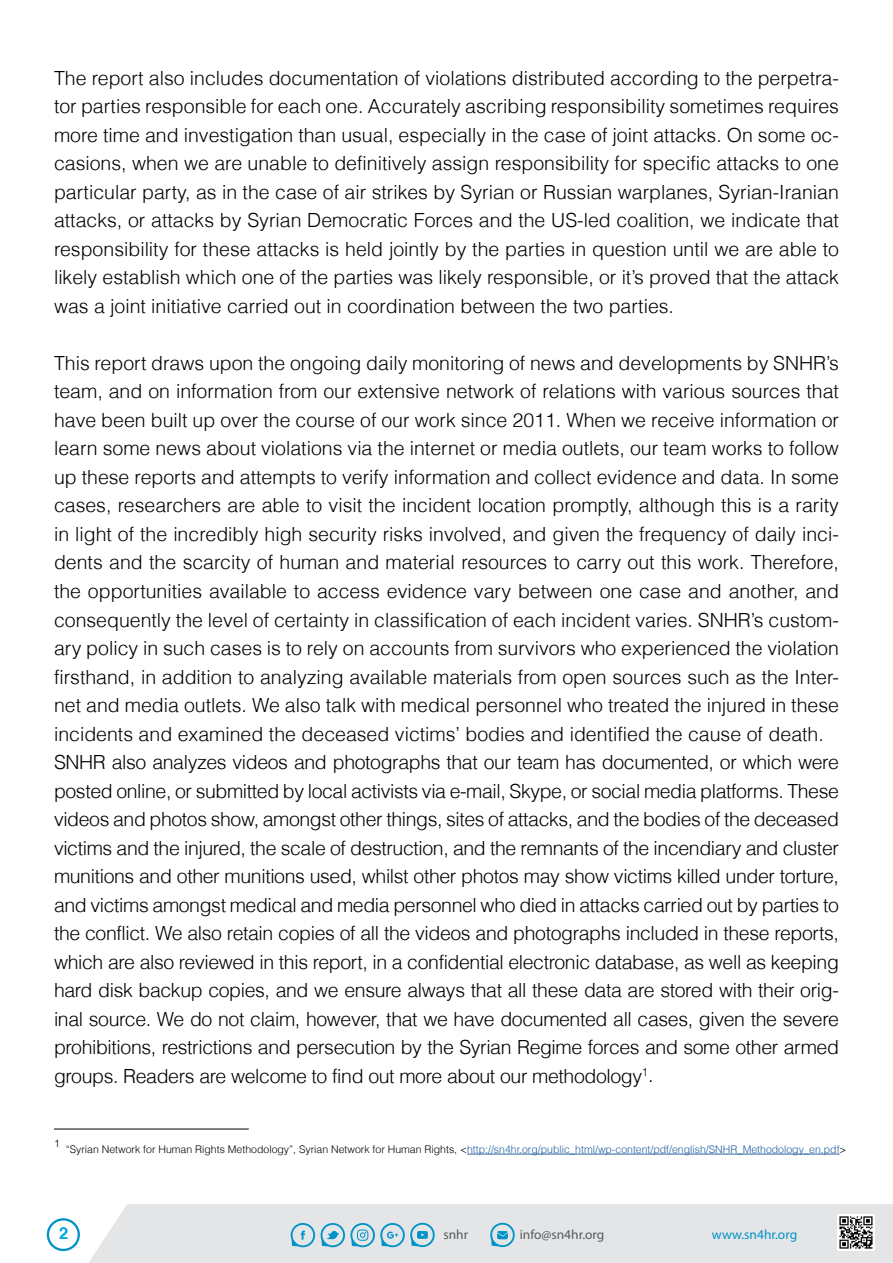
<style>
.page{position:relative;width:893px;height:1263px;background:#fff}
.page>*{position:absolute;margin:0;border:0;box-sizing:border-box;transform-origin:0 0}
.t1{font:300 19.5px/28.5px "Helvetica";color:#000;text-align:justify}
.t2{font:300 19.5px/28.5px "Helvetica";letter-spacing:-.02em;color:#000}
.t3{font:700 16.5px "Helvetica";color:#00a4e2}
.t4{font:13.35px "Myriad Pro";color:#58595b}
.t5{font:13.35px "Myriad Pro";color:#0092c8}
.t6{font:300 11.4px "Helvetica";color:#000}
.t7{font:300 10.5px "Helvetica";color:#215e9e}
.t8{font:300 10.5px "Helvetica";color:#000}
.s1{color:#000}
</style>
<div class="page">
<div style="left:89px;top:1204px;width:804px;height:59px;background:#e4e5e6"></div>
<svg style="left:291px;top:1223px;width:24px;height:24px"></svg>
<svg style="left:321px;top:1223px;width:114px;height:24px;background:#a1ccdd"></svg>
<svg style="left:490px;top:1223px;width:25px;height:24px"></svg>
<img style="left:837px;top:1214px;width:37px;height:37px">
<svg style="left:47px;top:1218px;width:33px;height:33px"></svg>
<hr style="left:54px;top:1129px;width:195px;height:1px;background:#000">
<hr style="left:467px;top:1154px;width:373px;height:1px;background:#215e9e">
<p class="t1" style="left:54px;top:63px;width:786px">The report also includes documentation of violations distributed according to the perpetra-</p>
<p class="t1" style="left:54px;top:92px;width:786px">tor parties responsible for each one. Accurately ascribing responsibility sometimes requires</p>
<p class="t1" style="left:54px;top:120px;width:786px">more time and investigation than usual, especially in the case of joint attacks. On some oc-</p>
<p class="t1" style="left:54px;top:177px;width:786px">particular party, as in the case of air strikes by Syrian or Russian warplanes, Syrian-Iranian attacks, or attacks by Syrian Democratic Forces and the US-led coalition, we indicate that responsibility for these attacks is held jointly by the parties in question until we are able to likely establish which one of the parties was likely responsible, or s’i t proved that the attack was a joint initiative carried out in coordination between the two parties.</p>
<p class="t1" style="left:54px;top:348px;width:786px">This report draws upon the ongoing daily monitoring of news and developments by SNHRs’ team, and on information from our extensive network of relations with various sources that have been built up over the course of our work since 2011. When we receive information or learn some news about violations via the internet or media outlets, our team works to follow up these reports and attempts to verify information and collect evidence and data In. some cases, researchers are able to visit the incident location promptly, although this is a rarity</p>
<p class="t1" style="left:54px;top:548px;width:786px">dents and the scarcity of human and material resources to carry out this work. Therefore,</p>
<p class="t1" style="left:54px;top:149px;width:786px">casions, when we are unable to definitively assign responsibility for specific attacks to one</p>
<p class="t1" style="left:54px;top:520px;width:786px">in light of the incredibly high security risks involved, and given the frequency of daily inci-</p>
<p class="t1" style="left:54px;top:577px;width:786px">the opportunities available to access evidence vary between one case and another, and</p>
<p class="t1" style="left:54px;top:634px;width:786px">ary policy in such cases is to rely on accounts from survivors who experienced the violation</p>
<p class="t1" style="left:54px;top:605px;width:786px">consequently the level of certainty in classification of each incident varies. SNHRs’ custom-</p>
<p class="t1" style="left:54px;top:662px;width:786px">firsthand in, addition to analyzing available materials from open sources such as the Inter-</p>
<p class="t2" style="left:54px;top:719px;width:786px">incidents and examined the deceased victims’ bodies and identified the cause of death.<br>SNHR also analyzes videos and photographs that our team has documented, or which were posted online, or submitted by local activists via -e mail, Skype, or social media platforms. These videos and photos show, amongst other things, sites of attacks, and the bodies of the deceased victims and the injured, the scale of destruction, and the remnants of the incendiary and cluster munitions and other munitions used, whilst other photos may show victims killed under torture, and victims amongst medical and media personnel who died in attacks carried out by parties to the conflict. We also retain copies of all the videos and photographs included in these reports, which are also reviewed in this report in, a confidential electronic database, as well as keeping</p>
<p class="t2" style="left:54px;top:1004px;width:786px">inal source. We do not claim, however, that we have documented all cases, given the severe</p>
<p class="t1" style="left:54px;top:691px;width:786px">net and media outlets. We also talk with medical personnel who treated the injured in these</p>
<p class="t2" style="left:54px;top:976px;width:786px">hard disk backup copies, and we ensure always that all these data are stored with their orig-</p>
<p class="t2" style="left:54px;top:1033px;width:786px">prohibitions, restrictions and persecution by the Syrian Regime forces and some other armed</p>
<p class="t6" style="left:642px;top:1065px;width:8px">1</p>
<p class="t2" style="left:54px;top:1061px;width:601px">groups. Readers are welcome to find out more about our methodology .</p>
<p class="t8" style="left:54px;top:1137px;width:7px">1</p>
<p class="t7" style="left:66px;top:1143px;width:782px"><span class="s1">“Syrian Network for Human Rights Methodology ,” Syrian Network for Human Rights &lt;,</span> http://sn4hr.org/public_html/wp-content/pdf/english/SNHR_Methodology_en.pdf<span class="s1">&lt;</span></p>
<p class="t3" style="left:59px;top:1220px;width:11px">2</p>
<p class="t4" style="left:443px;top:1226px;width:26px">snhr</p>
<p class="t4" style="left:520px;top:1226px;width:86px">info@sn4hr.org</p>
<p class="t5" style="left:712px;top:1226px;width:87px">www.sn4hr.org</p>
</div>
